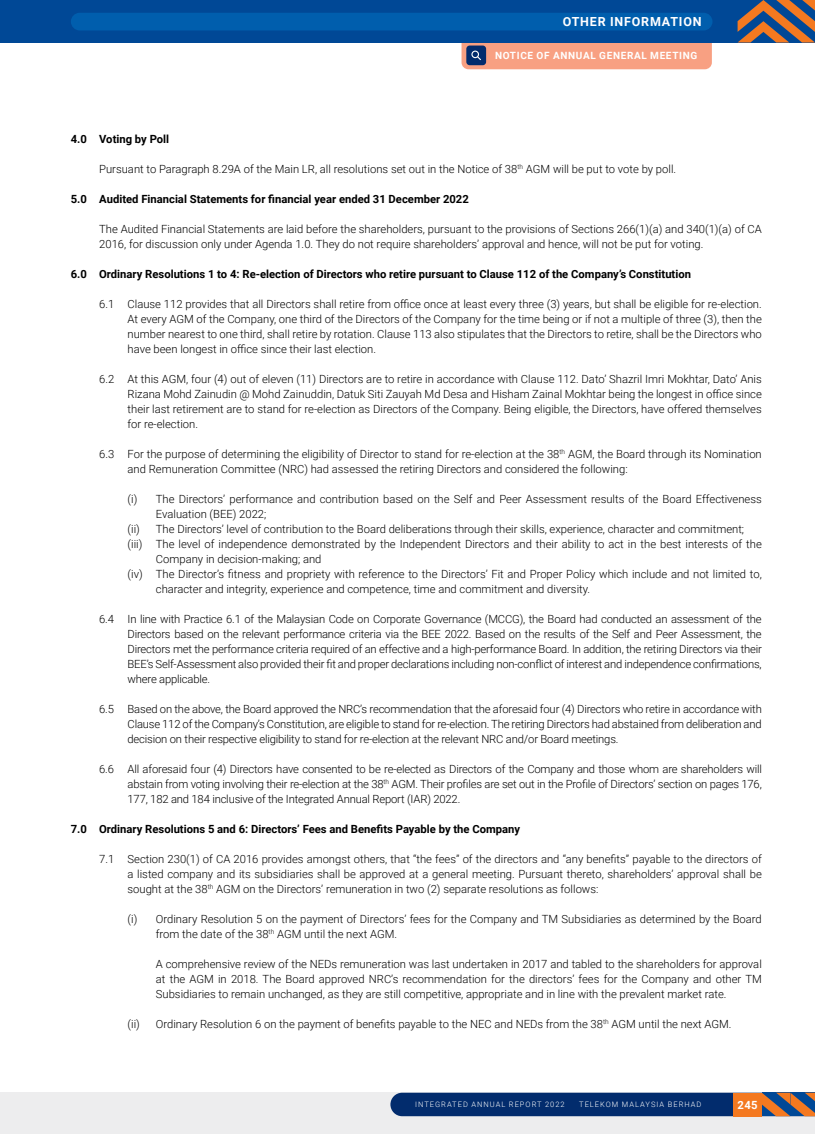
<style>
.page{position:relative;width:815px;height:1134px;background:#fff}
.page>*{position:absolute;margin:0;border:0;box-sizing:border-box;transform-origin:0 0}
.t1{font:700 12.5px "Roboto";letter-spacing:.065em;color:#fff}
.t2{font:300 11.25px/15px "Roboto";color:#000;text-align:justify}
.t3{font:700 11.25px "Roboto";color:#000}
.t4{font:700 11.25px "Roboto";color:#fff}
.t5{font:700 10px "Roboto";letter-spacing:.065em;color:#fff}
.t6{font:300 7.5px "Roboto";letter-spacing:.135em;color:#fff}
</style>
<div class="page">
<svg style="left:462px;top:43px;width:250px;height:26px;background:#ea9a81"></svg>
<div style="left:0;top:1093px;width:815px;height:41px;background:#ededee"></div>
<div style="left:0;top:0;width:815px;height:43px;background:#004896"></div>
<div style="left:71px;top:13px;width:641px;height:17px;background:#005ead;border-radius:9px"></div>
<svg style="left:738px;top:0;width:77px;height:43px"></svg>
<svg style="left:390px;top:1093px;width:425px;height:23px;background:#223966"></svg>
<p class="t1" style="left:563px;top:13px;width:140px">OTHER INFORMATION</p>
<p class="t5" style="left:495px;top:48px;width:204px">NOTICE OF ANNUAL GENERAL MEETING</p>
<p class="t3" style="left:71px;top:131px;width:100px">4.0 Voting by Poll</p>
<p class="t2" style="left:99px;top:161px;width:578px">Pursuant to Paragraph 8.29A of the Main LR, all resolutions set out in the Notice of 38<sup>th</sup> AGM will be put to vote by poll.</p>
<p class="t3" style="left:71px;top:191px;width:400px">5.0 Audited Financial Statements for financial year ended 31 December 2022</p>
<p class="t2" style="left:99px;top:221px;width:664px">The Audited Financial Statements are laid before the shareholders, pursuant to the provisions of Sections 266(1)(a) and 340(1)(a) of CA<br>2016, for discussion only under Agenda 1.0. They do not require shareholders’ approval and hence, will not be put for voting.</p>
<p class="t3" style="left:71px;top:266px;width:622px">6.0 Ordinary Resolutions 1 to 4: Re-election of Directors who retire pursuant to Clause 112 of the Company’s Constitution</p>
<p class="t2" style="left:128px;top:296px;width:636px;text-indent:-28px">6.1 Clause 112 provides that all Directors shall retire from office once at least every three (3) years, but shall be eligible for re-election.<br>At every AGM of the Company, one third of the Directors of the Company for the time being or if not a multiple of three (3), then the number nearest to one third, shall retire by rotation. Clause 113 also stipulates that the Directors to retire, shall be the Directors who have been longest in office since their last election.</p>
<p class="t2" style="left:128px;top:371px;width:636px;text-indent:-28px">6.2 At this AGM, four (4) out of eleven (11) Directors are to retire in accordance with Clause 112. Dato’ Shazril Imri Mokhtar, Dato’ Anis Rizana Mohd Zainudin @ Mohd Zainuddin, Datuk Siti Zauyah Md Desa and Hisham Zainal Mokhtar being the longest in office since their last retirement are to stand for re-election as Directors of the Company. Being eligible, the Directors, have offered themselves for re-election.</p>
<p class="t2" style="left:128px;top:446px;width:636px;text-indent:-28px">6.3 For the purpose of determining the eligibility of Director to stand for re-election at the 38<sup>th</sup> AGM, the Board through its Nomination and Remuneration Committee (NRC) had assessed the retiring Directors and considered the following:</p>
<p class="t2" style="left:128px;top:491px;width:636px">(i) The Directors’ performance and contribution based on the Self and Peer Assessment results of the Board Effectiveness</p>
<p class="t2" style="left:156px;top:506px;width:112px">Evaluation (BEE) 2022;</p>
<p class="t2" style="left:128px;top:521px;width:618px">(ii) The Directors’ level of contribution to the Board deliberations through their skills, experience, character and commitment;</p>
<p class="t2" style="left:128px;top:536px;width:636px">(iii) The level of independence demonstrated by the Independent Directors and their ability to act in the best interests of the</p>
<p class="t2" style="left:156px;top:551px;width:167px">Company in decision-making; and</p>
<p class="t2" style="left:128px;top:566px;width:636px">(iv) The Director’s fitness and propriety with reference to the Directors’ Fit and Proper Policy which include and not limited to,</p>
<p class="t2" style="left:156px;top:581px;width:436px">character and integrity, experience and competence, time and commitment and diversity.</p>
<p class="t2" style="left:128px;top:611px;width:636px;text-indent:-28px">6.4 In line with Practice 6.1 of the Malaysian Code on Corporate Governance (MCCG), the Board had conducted an assessment of the Directors based on the relevant performance criteria via the BEE 2022. Based on the results of the Self and Peer Assessment, the Directors met the performance criteria required of an effective and a high-performance Board. In addition, the retiring Directors via their BEE’s Self-Assessment also provided their fit and proper declarations including non-conflict of interest and independence confirmations, where applicable.</p>
<p class="t2" style="left:128px;top:701px;width:636px;text-indent:-28px">6.5 Based on the above, the Board approved the NRC’s recommendation that the aforesaid four (4) Directors who retire in accordance with Clause 112 of the Company’s Constitution, are eligible to stand for re-election. The retiring Directors had abstained from deliberation and decision on their respective eligibility to stand for re-election at the relevant NRC and/or Board meetings.</p>
<p class="t2" style="left:128px;top:761px;width:636px;text-indent:-28px">6.6 All aforesaid four (4) Directors have consented to be re-elected as Directors of the Company and those whom are shareholders will abstain from voting involving their re-election at the 38<sup>th</sup> AGM. Their profiles are set out in the Profile of Directors’ section on pages 176, 177, 182 and 184 inclusive of the Integrated Annual Report (IAR) 2022.</p>
<p class="t3" style="left:71px;top:821px;width:451px">7.0 Ordinary Resolutions 5 and 6: Directors’ Fees and Benefits Payable by the Company</p>
<p class="t2" style="left:128px;top:851px;width:636px;text-indent:-28px">7.1 Section 230(1) of CA 2016 provides amongst others, that “the fees” of the directors and “any benefits” payable to the directors of a listed company and its subsidiaries shall be approved at a general meeting. Pursuant thereto, shareholders’ approval shall be sought at the 38<sup>th</sup> AGM on the Directors’ remuneration in two (2) separate resolutions as follows:</p>
<p class="t2" style="left:156px;top:911px;width:607px;text-indent:-28px">(i) Ordinary Resolution 5 on the payment of Directors’ fees for the Company and TM Subsidiaries as determined by the Board from the date of the 38<sup>th</sup> AGM until the next AGM.</p>
<p class="t2" style="left:156px;top:956px;width:607px">A comprehensive review of the NEDs remuneration was last undertaken in 2017 and tabled to the shareholders for approval at the AGM in 2018. The Board approved NRC’s recommendation for the directors’ fees for the Company and other TM Subsidiaries to remain unchanged, as they are still competitive, appropriate and in line with the prevalent market rate.</p>
<p class="t2" style="left:128px;top:1016px;width:606px">(ii) Ordinary Resolution 6 on the payment of benefits payable to the NEC and NEDs from the 38<sup>th</sup> AGM until the next AGM.</p>
<p class="t6" style="left:415px;top:1099px;width:151px">INTEGRATED ANNUAL REPORT 2022</p>
<p class="t6" style="left:579px;top:1099px;width:124px">TELEKOM MALAYSIA BERHAD</p>
<p class="t4" style="left:738px;top:1097px;width:22px">245</p>
</div>
